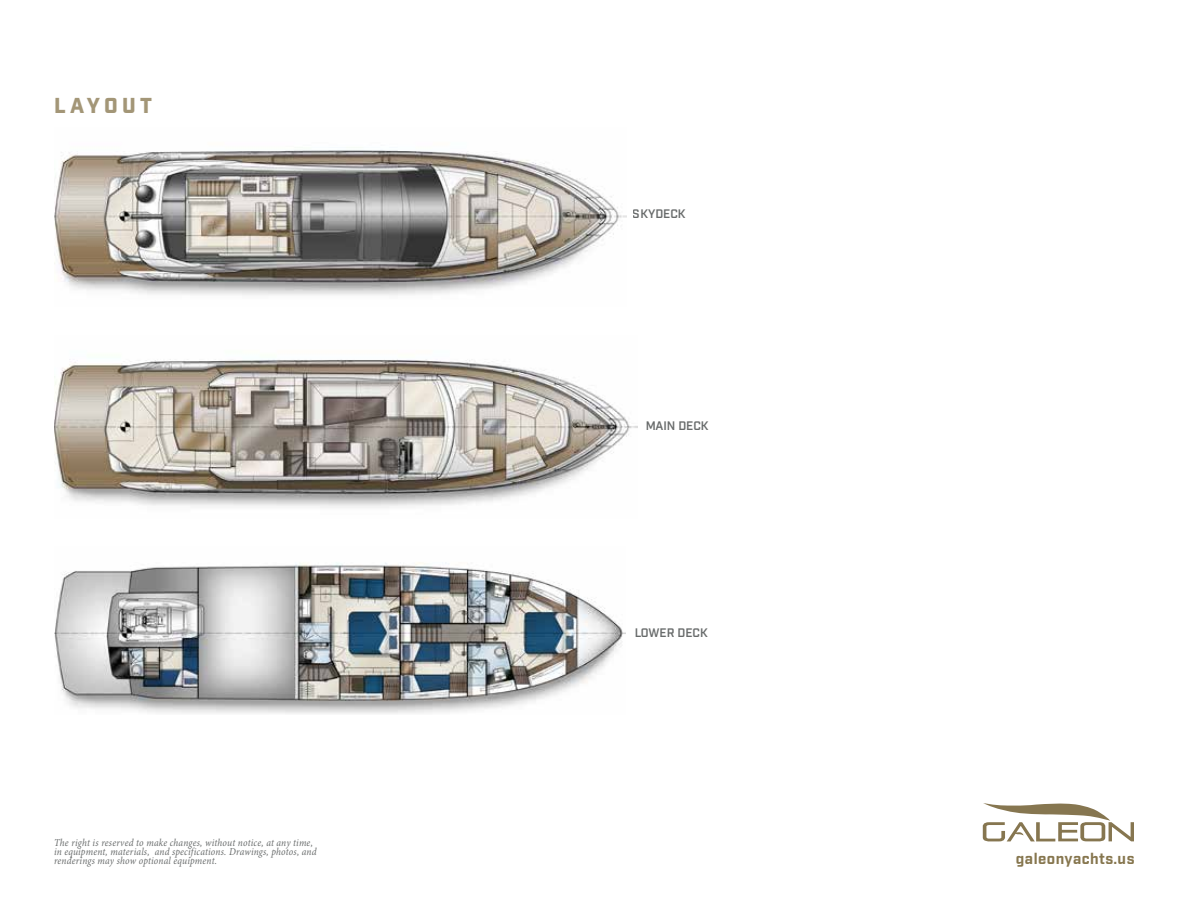
<style>
.page{position:relative;width:1188px;height:918px;background:#fff}
.page>*{position:absolute;margin:0;border:0;box-sizing:border-box;transform-origin:0 0}
.t1{font:900 21px "Industry";letter-spacing:.21em;color:#a39677}
.t2{font:700 15px "Industry";letter-spacing:.03em;color:#86764e}
.t3{font:600 12px "Industry";color:#686b6b}
.t4{font:italic 10.5px/9px "Minion Pro";letter-spacing:.015em;color:#686b6b;scale:.9 1}
</style>
<div class="page">
<img style="left:54px;top:562px;width:571px;height:152px">
<img style="left:54px;top:359px;width:584px;height:149px">
<img style="left:54px;top:150px;width:573px;height:145px">
<svg style="left:983px;top:803px;width:151px;height:38px"></svg>
<h1 class="t1" style="left:54px;top:93px;width:100px">LAYOUT</h1>
<p class="t4" style="left:54px;top:838px;width:293px">The right is reserved to make changes, without notice, at any time, in equipment, materials, and specifications. Drawings, photos, and renderings may show optional equipment.</p>
<p class="t3" style="left:633px;top:206px;width:54px">SKYDECK</p>
<p class="t3" style="left:645px;top:418px;width:65px">MAIN DECK</p>
<p class="t3" style="left:634px;top:625px;width:75px">LOWER DECK</p>
<h2 class="t2" style="left:1016px;top:849px;width:120px">galeonyachts.us</h2>
</div>
